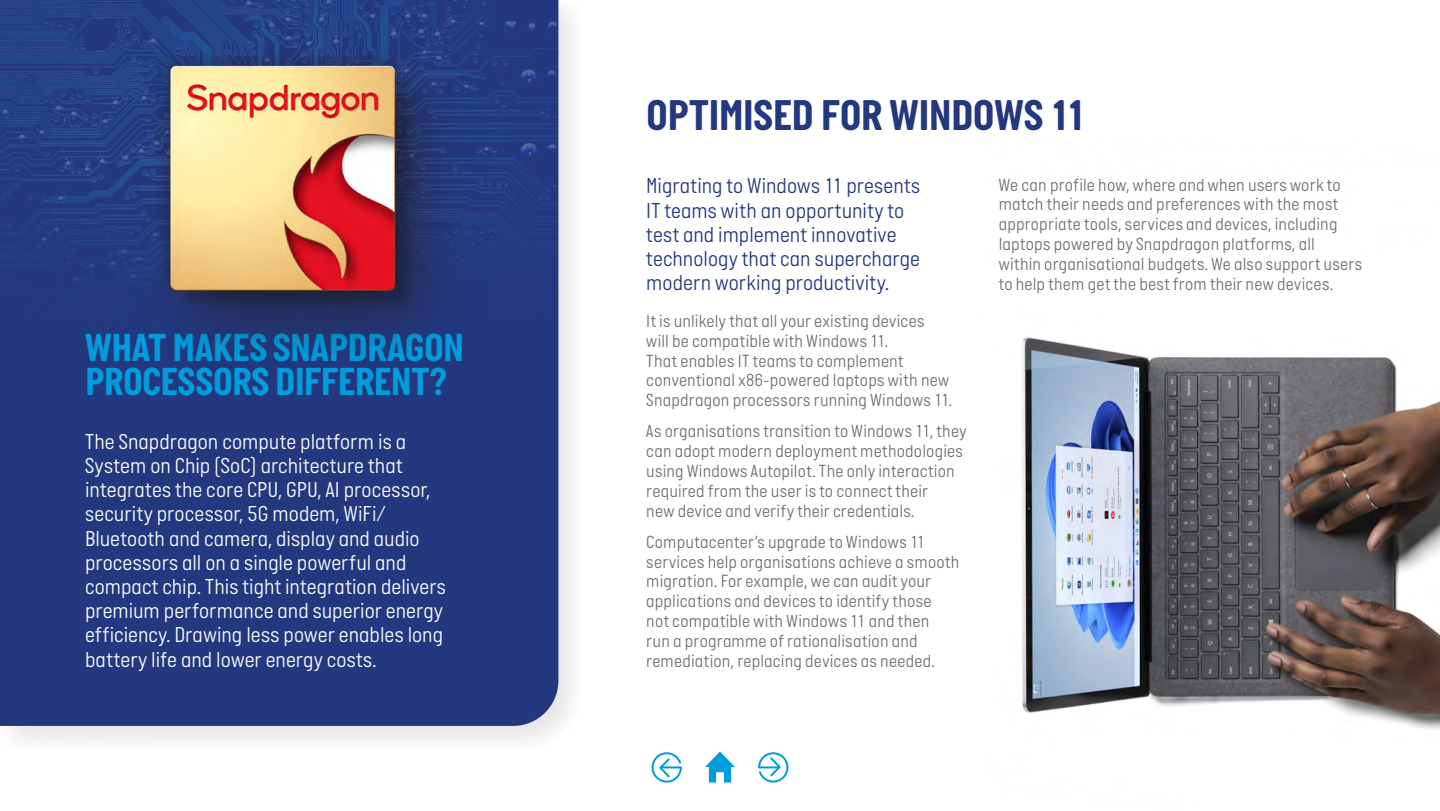
<style>
.page{position:relative;width:1440px;height:811px;background:#fff}
.page>*{position:absolute;margin:0;border:0;box-sizing:border-box;transform-origin:0 0}
.t1{font:700 44px "Italian Plate No One";letter-spacing:-.005em;color:#24387f}
.t2{font:700 40px/34px "Italian Plate No One";letter-spacing:-.005em;color:#009ddc}
.t3{font:300 22px/24.2px "Italian Plate No One";letter-spacing:.005em;color:#fff}
.t4{font:300 22px/24.2px "Italian Plate No One";letter-spacing:.005em;color:#24387f}
.t5{font:300 18px/19.8px "Italian Plate No One";letter-spacing:.01em;color:#706f6f}
</style>
<div class="page">
<img style="left:1021px;top:337px;width:419px;height:393px">
<div style="left:0;top:0;width:589px;height:757px;background:#000;opacity:.1"></div>
<div style="left:0;top:341px;width:558px;height:385px;background:#24387f"></div>
<img style="left:0;top:0;width:558px;height:341px">
<img style="left:60px;top:0;width:447px;height:402px">
<svg style="left:705px;top:751px;width:30px;height:31px"></svg>
<svg style="left:758px;top:752px;width:31px;height:31px"></svg>
<svg style="left:651px;top:752px;width:31px;height:31px"></svg>
<h2 class="t2" style="left:85px;top:330px;width:381px">WHAT MAKES SNAPDRAGON<br>PROCESSORS DIFFERENT?</h2>
<p class="t3" style="left:85px;top:430px;width:362px">The Snapdragon compute platform is a System on Chip (SoC) architecture that integrates the core CPU, GPU, AI processor, security processor, 5G modem, WiFi/ Bluetooth and camera, display and audio processors all on a single powerful and compact chip. This tight integration delivers premium performance and superior energy efficiency. Drawing less power enables long battery life and lower energy costs.</p>
<h1 class="t1" style="left:646px;top:91px;width:442px">OPTIMISED FOR WINDOWS 11</h1>
<p class="t4" style="left:646px;top:175px;width:275px">Migrating to Windows 11 presents<br>IT teams with an opportunity to test and implement innovative technology that can supercharge modern working productivity.</p>
<p class="t5" style="left:646px;top:312px;width:307px">It is unlikely that all your existing devices<br>will be compatible with Windows 11.<br>That enables IT teams to complement conventional x86-powered laptops with new Snapdragon processors running Windows 11.</p>
<p class="t5" style="left:646px;top:422px;width:322px">As organisations transition to Windows 11, they can adopt modern deployment methodologies using Windows Autopilot. The only interaction required from the user is to connect their<br>new device and verify their credentials.</p>
<p class="t5" style="left:646px;top:532px;width:315px">Computacenter’s upgrade to Windows 11 services help organisations achieve a smooth migration. For example, we can audit your applications and devices to identify those<br>not compatible with Windows 11 and then<br>run a programme of rationalisation and remediation, replacing devices as needed.</p>
<p class="t5" style="left:999px;top:175px;width:365px">We can profile how, where and when users work to match their needs and preferences with the most appropriate tools, services and devices, including laptops powered by Snapdragon platforms, all<br>within organisational budgets. We also support users to help them get the best from their new devices.</p>
</div>
